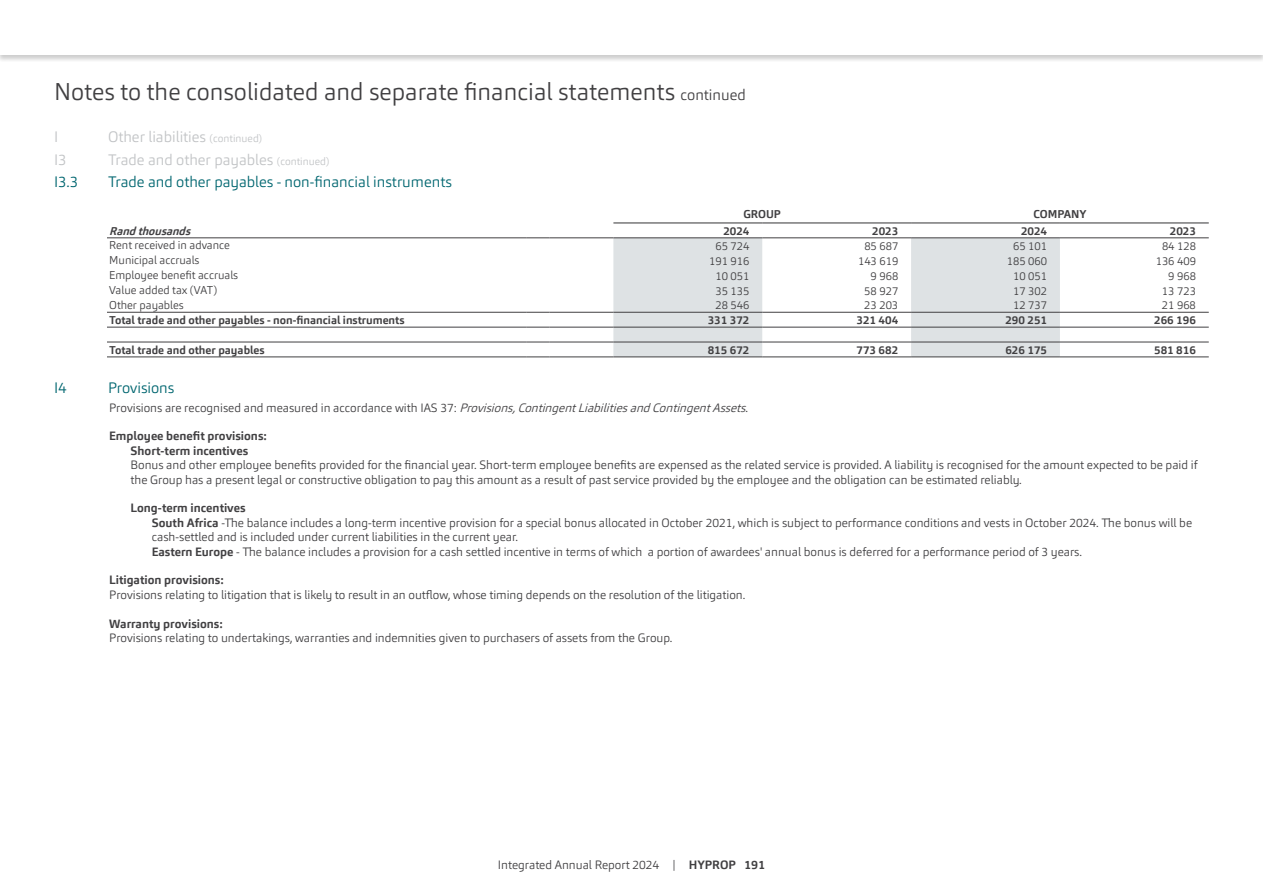
<style>
.page{position:relative;width:1263px;height:893px;background:#fff}
.page>*{position:absolute;margin:0;border:0;box-sizing:border-box;transform-origin:0 0}
.t1{font:300 24px "Carnac W03";color:#414042}
.t2{font:300 15px "Carnac W03";color:#c2c4c6}
.t3{font:300 15px "Carnac W03";color:#006670}
.t4{font:300 12px/14.4px "Carnac W03";color:#414042}
.t5{font:700 12px/14.4px "Carnac W03";color:#414042;text-align:center}
.t6{font:300 11.25px "Carnac W03";color:#414042}
.t7{font:700 11.25px "Carnac W03";color:#414042}
.t8{font:italic 700 11.25px "Carnac W03";color:#414042}
.s1{font-size:15px}
.s2{font-size:10.5px}
.s3{font-style:italic}
.s4{font-weight:700}
</style>
<div class="page">
<svg style="left:613px;top:238px;width:447px;height:119px;fill:#dee2e4"></svg>
<svg style="left:107px;top:237px;width:443px;height:1px"></svg>
<hr style="left:550px;top:237px;width:63px;height:1px;background:#414042">
<hr style="left:613px;top:237px;width:149px;height:1px;background:#414042">
<hr style="left:762px;top:237px;width:149px;height:1px;background:#414042">
<hr style="left:911px;top:237px;width:149px;height:1px;background:#414042">
<hr style="left:1060px;top:237px;width:149px;height:1px;background:#414042">
<hr style="left:54px;top:312px;width:472px;height:1px;background:#414042">
<svg style="left:526px;top:312px;width:24px;height:1px"></svg>
<hr style="left:550px;top:312px;width:63px;height:1px;background:#414042">
<hr style="left:613px;top:312px;width:149px;height:1px;background:#414042">
<hr style="left:762px;top:312px;width:149px;height:1px;background:#414042">
<hr style="left:911px;top:312px;width:149px;height:1px;background:#414042">
<hr style="left:1060px;top:312px;width:149px;height:1px;background:#414042">
<hr style="left:54px;top:327px;width:472px;height:1px;background:#414042">
<svg style="left:526px;top:327px;width:24px;height:1px"></svg>
<hr style="left:550px;top:327px;width:63px;height:1px;background:#414042">
<hr style="left:613px;top:327px;width:149px;height:1px;background:#414042">
<hr style="left:762px;top:327px;width:149px;height:1px;background:#414042">
<hr style="left:911px;top:327px;width:149px;height:1px;background:#414042">
<hr style="left:1060px;top:327px;width:149px;height:1px;background:#414042">
<hr style="left:54px;top:342px;width:472px;height:1px;background:#414042">
<svg style="left:526px;top:342px;width:24px;height:1px"></svg>
<hr style="left:550px;top:342px;width:63px;height:1px;background:#414042">
<hr style="left:613px;top:342px;width:149px;height:1px;background:#414042">
<hr style="left:762px;top:342px;width:149px;height:1px;background:#414042">
<hr style="left:911px;top:342px;width:149px;height:1px;background:#414042">
<hr style="left:1060px;top:342px;width:149px;height:1px;background:#414042">
<hr style="left:54px;top:357px;width:472px;height:1px;background:#414042">
<svg style="left:526px;top:357px;width:24px;height:1px"></svg>
<hr style="left:550px;top:357px;width:63px;height:1px;background:#414042">
<hr style="left:613px;top:357px;width:149px;height:1px;background:#414042">
<hr style="left:762px;top:357px;width:149px;height:1px;background:#414042">
<hr style="left:911px;top:357px;width:149px;height:1px;background:#414042">
<hr style="left:1060px;top:357px;width:149px;height:1px;background:#414042">
<hr style="left:613px;top:222px;width:149px;height:1px;background:#414042">
<hr style="left:762px;top:222px;width:149px;height:1px;background:#414042">
<hr style="left:911px;top:222px;width:149px;height:1px;background:#414042">
<hr style="left:1060px;top:222px;width:149px;height:1px;background:#414042">
<div style="left:0;top:208px;width:106px;height:154px;background:#fff"></div>
<div style="left:0;top:0;width:1263px;height:62px;background:#000;opacity:.2"></div>
<div style="left:0;top:0;width:1263px;height:54px;background:#fff"></div>
<h1 class="t1" style="left:54px;top:77px;width:693px">Notes to the consolidated and separate financial statements <span class="s1">continued</span></h1>
<p class="t2" style="left:54px;top:128px;width:6px">I</p>
<p class="t2" style="left:108px;top:128px;width:156px">Other liabilities <span class="s2">(continued)</span></p>
<p class="t2" style="left:54px;top:150px;width:14px">I3</p>
<p class="t2" style="left:108px;top:150px;width:223px">Trade and other payables <span class="s2">(continued)</span></p>
<p class="t3" style="left:54px;top:172px;width:26px">I3.3</p>
<p class="t3" style="left:108px;top:172px;width:345px">Trade and other payables - non-financial instruments</p>
<p class="t7" style="left:743px;top:206px;width:39px">GROUP</p>
<p class="t7" style="left:1033px;top:206px;width:55px">COMPANY</p>
<p class="t8" style="left:109px;top:224px;width:86px">Randthousands</p>
<p class="t7" style="left:723px;top:223px;width:28px">2024</p>
<p class="t7" style="left:872px;top:223px;width:28px">2023</p>
<p class="t7" style="left:1021px;top:223px;width:28px">2024</p>
<p class="t7" style="left:1170px;top:223px;width:28px">2023</p>
<p class="t6" style="left:109px;top:238px;width:122px">Rent received in advance</p>
<p class="t6" style="left:715px;top:239px;width:35px">65 724</p>
<p class="t6" style="left:864px;top:239px;width:35px">85 687</p>
<p class="t6" style="left:1013px;top:239px;width:35px">65 101</p>
<p class="t6" style="left:1162px;top:239px;width:35px">84 128</p>
<p class="t6" style="left:109px;top:253px;width:92px">Municipal accruals</p>
<p class="t6" style="left:709px;top:254px;width:42px">191 916</p>
<p class="t6" style="left:858px;top:254px;width:42px">143 619</p>
<p class="t6" style="left:1007px;top:254px;width:42px">185 060</p>
<p class="t6" style="left:1156px;top:254px;width:42px">136 409</p>
<p class="t6" style="left:109px;top:268px;width:130px">Employee benefit accruals</p>
<p class="t6" style="left:715px;top:269px;width:35px">10 051</p>
<p class="t6" style="left:871px;top:269px;width:29px">9 968</p>
<p class="t6" style="left:1013px;top:269px;width:35px">10 051</p>
<p class="t6" style="left:1168px;top:269px;width:29px">9 968</p>
<p class="t6" style="left:109px;top:283px;width:109px">Value added tax (VAT)</p>
<p class="t6" style="left:715px;top:284px;width:35px">35 135</p>
<p class="t6" style="left:864px;top:284px;width:35px">58 927</p>
<p class="t6" style="left:1013px;top:284px;width:35px">17 302</p>
<p class="t6" style="left:1162px;top:284px;width:35px">13 723</p>
<p class="t6" style="left:109px;top:298px;width:76px">Other payables</p>
<p class="t6" style="left:715px;top:298px;width:35px">28 546</p>
<p class="t6" style="left:864px;top:298px;width:35px">23 203</p>
<p class="t6" style="left:1013px;top:298px;width:35px">12 737</p>
<p class="t6" style="left:1162px;top:298px;width:35px">21 968</p>
<p class="t7" style="left:109px;top:313px;width:297px">Total trade and other payables - non-financial instruments</p>
<p class="t7" style="left:708px;top:313px;width:43px">331 372</p>
<p class="t7" style="left:856px;top:313px;width:43px">321 404</p>
<p class="t7" style="left:1005px;top:313px;width:43px">290 251</p>
<p class="t7" style="left:1154px;top:313px;width:43px">266 196</p>
<p class="t7" style="left:109px;top:342px;width:157px">Total trade and other payables</p>
<p class="t7" style="left:708px;top:343px;width:43px">815 672</p>
<p class="t7" style="left:856px;top:343px;width:43px">773 682</p>
<p class="t7" style="left:1005px;top:343px;width:43px">626 175</p>
<p class="t7" style="left:1154px;top:343px;width:43px">581 816</p>
<p class="t3" style="left:54px;top:378px;width:14px">I4</p>
<p class="t3" style="left:108px;top:378px;width:68px">Provisions</p>
<p class="t4" style="left:109px;top:400px;width:642px">Provi s i o n s a re re c o g n i s e d a n d m e a s u re d i n a c c o rd a n c e w i t h I AS 3 7 : <span class="s3">Provisions,ContingentLiabilitiesandContingentAssets</span>.</p>
<p class="t5" style="left:109px;top:429px;width:159px">Employee benefit provisions:<br>Short-term incentives</p>
<p class="t4" style="left:131px;top:458px;width:1068px">Bonus and other employee benefits provided for the financial year. Short-term employee benefits are expensed as the related service is provided. A liability is recognised for the amount expected to be paid if the Group has a present legal or constructive obligation to pay this amount as a result of past service provided by the employee and the obligation can be estimated reliably.</p>
<p class="t4" style="left:152px;top:501px;width:1042px;text-indent:-21px"><span class="s4">Long-term incentives<br>South Africa</span> -The balance includes a long-term incentive provision for a special bonus allocated in October 2021, which is subject to performance conditions and vests in October 2024. The bonus will be cash-settled and is included under current liabilities in the current year.<br><span class="s4">Eastern Europe</span> - The balance includes a provision for a cash settled incentive in terms of which a portion of awardees' annual bonus is deferred for a performance period of 3 years.</p>
<p class="t5" style="left:109px;top:573px;width:116px">Litigation provisions:</p>
<p class="t4" style="left:109px;top:587px;width:638px">Provisions relating to litigation that is likely to result in an outflow, whose timing depends on the resolution of the litigation.</p>
<p class="t5" style="left:109px;top:616px;width:115px">Warranty provisions:</p>
<p class="t4" style="left:109px;top:631px;width:565px">Provisions relating to undertakings, warranties and indemnities given to purchasers of assets from the Group.</p>
<p class="t4" style="left:498px;top:858px;width:269px">Integrated Annual Report 2024 | <span class="s4">HYPROP 191</span></p>
</div>
